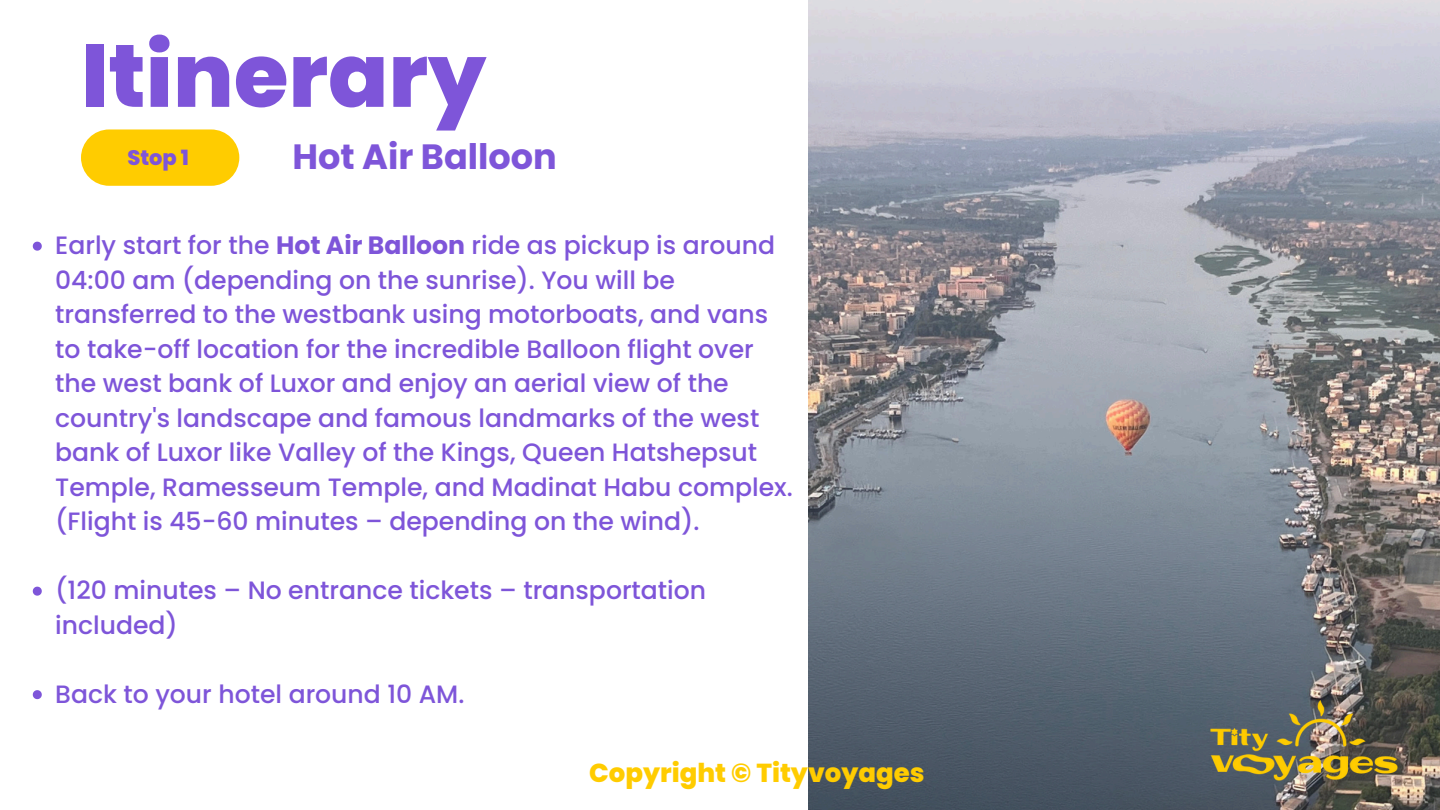
<style>
.page{position:relative;width:1440px;height:810px;background:#fff}
.page>*{position:absolute;margin:0;border:0;box-sizing:border-box;transform-origin:0 0}
.t1{font:800 88.7px "Poppins";color:#7e55d9}
.t2{font:700 35.1px "Poppins";color:#7e55d9}
.t3{font:800 26px "Poppins";color:#fc0}
.t4{font:500 25.1px/34.5px "Poppins";color:#7e55d9}
.t5{font:800 21px "Poppins";color:#7e55d9}
.s1{font-weight:700}
</style>
<div class="page">
<div style="left:81px;top:129px;width:158px;height:57px;background:#fc0;border-radius:28px"></div>
<img style="left:808px;top:0;width:632px;height:810px">
<img style="left:1198px;top:691px;width:212px;height:99px">
<svg style="left:33px;top:242px;width:9px;height:9px"></svg>
<svg style="left:33px;top:587px;width:9px;height:9px"></svg>
<svg style="left:33px;top:690px;width:9px;height:9px"></svg>
<p class="t1" style="left:81px;top:14px;width:407px">Itinerary</p>
<h2 class="t2" style="left:293px;top:132px;width:266px">Hot Air Balloon</h2>
<p class="t5" style="left:127px;top:143px;width:63px">Stop 1</p>
<p class="t4" style="left:55px;top:228px;width:739px">Early start for the <span class="s1">Hot Air Balloon</span> ride as pickup is around 04:00 am (depending on the sunrise). You will be transferred to the westbank using motorboats, and vans to take-off location for the incredible Balloon flight over the west bank of Luxor and enjoy an aerial view of the country's landscape and famous landmarks of the west bank of Luxor like Valley of the Kings, Queen Hatshepsut Temple, Ramesseum Temple, and Madinat Habu complex. (Flight is 45-60 minutes – depending on the wind).</p>
<p class="t4" style="left:55px;top:573px;width:653px">(120 minutes – No entrance tickets – transportation included)</p>
<p class="t4" style="left:55px;top:677px;width:411px">Back to your hotel around 10 AM.</p>
<h3 class="t3" style="left:589px;top:754px;width:337px">Copyright © Tityvoyages</h3>
</div>
